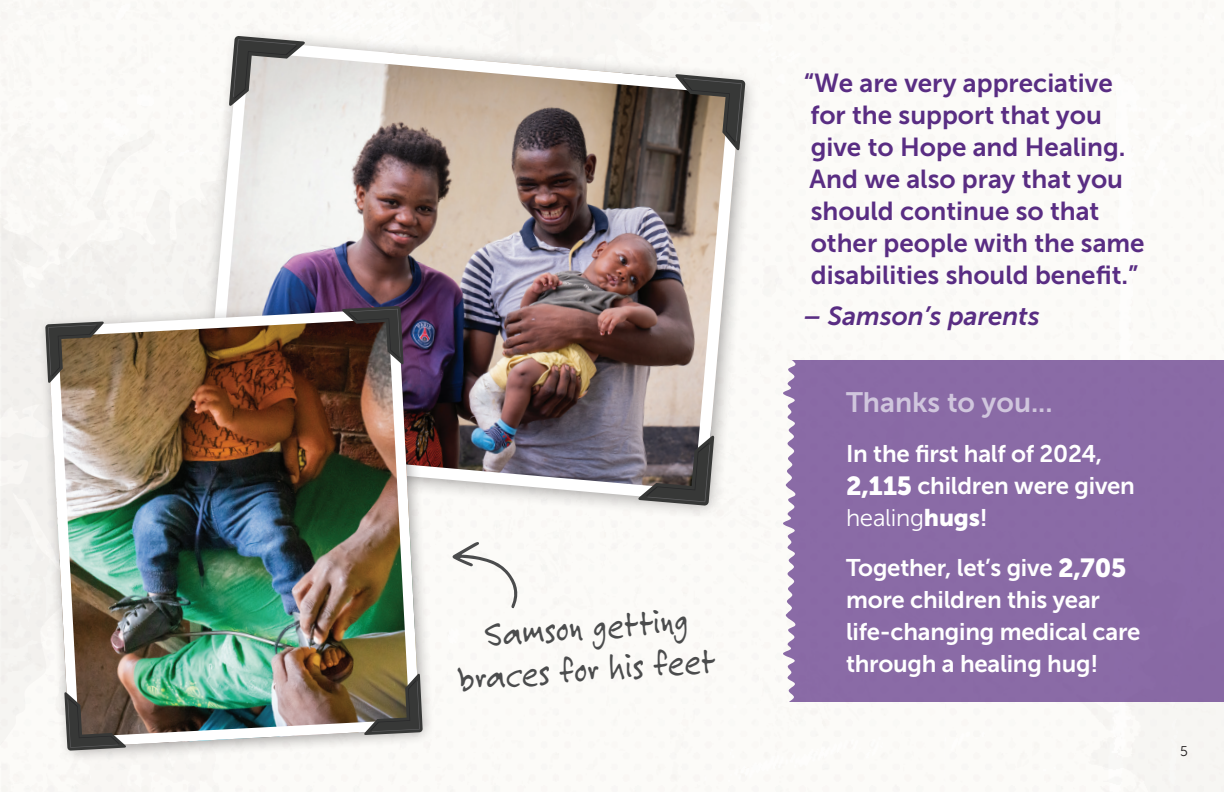
<style>
.page{position:relative;width:1224px;height:792px;background:#fff}
.page>*{position:absolute;margin:0;border:0;box-sizing:border-box;transform-origin:0 0}
.t1{font:40px/42px "Felt Tip Roman";color:#4b4c4d;text-align:center;scale:.8 1}
.t2{font:28px "Museo Sans 700";color:#d0c6dd}
.t3{font:26px/32px "Museo Sans 700";color:#592d83}
.t4{font:italic 26px "Museo Sans 700";color:#592d83}
.t5{font:24px/32px "Museo Sans 700";letter-spacing:-.01em;color:#fff}
.t6{font:14px "Museo Sans 300";color:#231f20}
.s1{font-family:"Museo Sans 900";font-size:26px}
.s2{font-family:"Museo Sans 300"}
.s3{font-family:"Museo Sans 900"}
</style>
<div class="page">
<div style="left:783px;top:360px;width:441px;height:342px;background:#8a6ba6"></div>
<div style="left:0;top:116px;width:625px;height:642px;background:#faf9f6"></div>
<svg style="left:13px;top:464px;width:9px;height:5px"></svg>
<svg style="left:84px;top:125px;width:71px;height:96px"></svg>
<div style="left:191px;top:28px;width:568px;height:491px;background:#fcfbf8"></div>
<img style="left:196px;top:34px;width:551px;height:474px">
<svg style="left:675px;top:74px;width:70px;height:77px;background:#696157"></svg>
<svg style="left:638px;top:435px;width:76px;height:71px;background:#5e5a5d"></svg>
<svg style="left:229px;top:36px;width:77px;height:77px;background:#a9a8a6"></svg>
<div style="left:37px;top:298px;width:398px;height:464px;background:#231f20;opacity:.4"></div>
<img style="left:42px;top:303px;width:383px;height:450px">
<svg style="left:45px;top:322px;width:59px;height:61px;background:#6d5f4c"></svg>
<svg style="left:341px;top:306px;width:63px;height:59px;background:#443735"></svg>
<svg style="left:55px;top:661px;width:72px;height:90px;background:#7f7268"></svg>
<svg style="left:364px;top:673px;width:59px;height:62px;background:#69624e"></svg>
<svg style="left:452px;top:542px;width:68px;height:66px"></svg>
<p class="t1" style="left:453px;top:615px;width:322px;rotate:-4deg">Samson getting braces for his feet</p>
<p class="t3" style="left:804px;top:67px;width:342px">“We are very appreciative for the support that you give to Hope and Healing.<br>And we also pray that you should continue so that other people with the same disabilities should benefit.”</p>
<p class="t4" style="left:803px;top:301px;width:238px">– Samson’s parents</p>
<p class="t2" style="left:846px;top:386px;width:208px">Thanks to you...</p>
<p class="t5" style="left:846px;top:437px;width:291px">In the first half of 2024,<br><span class="s1">2,115</span> children were given <span class="s2">healing</span><span class="s3">hugs</span>!</p>
<p class="t5" style="left:846px;top:551px;width:296px">Together, let’s give <span class="s1">2,705 </span>more children this year life-changing medical care through a healing hug!</p>
<p class="t6" style="left:1180px;top:744px;width:9px">5</p>
</div>
